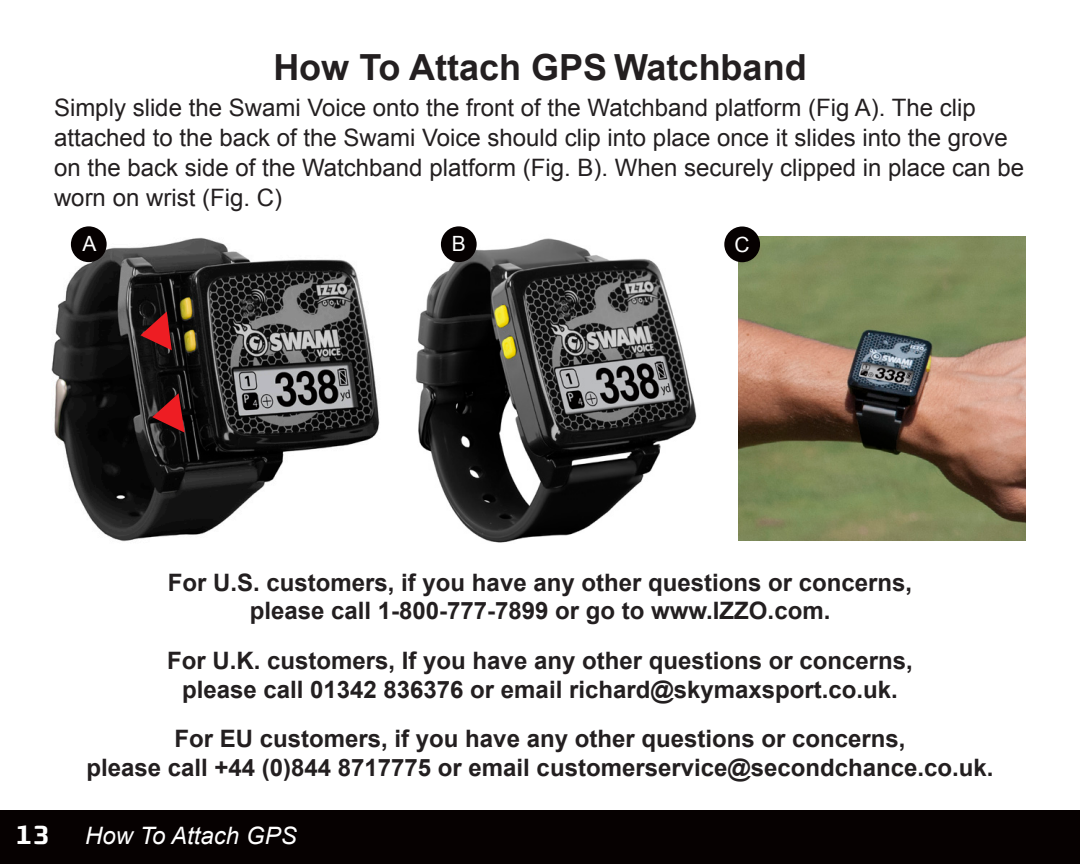
<style>
.page{position:relative;width:1080px;height:864px;background:#fff}
.page>*{position:absolute;margin:0;border:0;box-sizing:border-box;transform-origin:0 0}
.t1{font:700 36px "Arial";color:#231f20}
.t2{font:700 30px "Morgan Sn Caps";color:#fff}
.t3{font:700 24px "Arial";color:#231f20}
.t4{font:24px/30px "Arial";color:#231f20}
.t5{font:italic 24px "Arial";color:#fff}
.t6{font:21px "Arial";color:#fff}
</style>
<div class="page">
<div style="left:0;top:810px;width:1080px;height:54px;background:#060101"></div>
<img style="left:51px;top:226px;width:329px;height:316px">
<img style="left:415px;top:226px;width:282px;height:317px">
<img style="left:739px;top:236px;width:287px;height:305px">
<div style="left:71px;top:226px;width:36px;height:36px;background:#060101;border-radius:50%"></div>
<div style="left:441px;top:226px;width:36px;height:36px;background:#060101;border-radius:50%"></div>
<div style="left:724px;top:226px;width:36px;height:36px;background:#060101;border-radius:50%"></div>
<svg style="left:140px;top:312px;width:32px;height:38px"></svg>
<svg style="left:152px;top:393px;width:33px;height:40px"></svg>
<p class="t1" style="left:273px;top:44px;width:535px">How To Attach GPS Watchband</p>
<p class="t4" style="left:54px;top:93px;width:923px">Simply slide the Swami Voice onto the front of the Watchband platform (Fig A). The clip</p>
<p class="t4" style="left:54px;top:123px;width:972px">attached to the back of the Swami Voice should clip into place once it slides into the grove on the back side of the Watchband platform (Fig. B). When securely clipped in place can be worn on wrist (Fig. C)</p>
<p class="t6" style="left:82px;top:230px;width:16px">A</p>
<p class="t6" style="left:452px;top:230px;width:16px">B</p>
<p class="t6" style="left:735px;top:231px;width:17px">C</p>
<p class="t3" style="left:168px;top:566px;width:746px">For U.S. customers, if you have any other questions or concerns,</p>
<p class="t3" style="left:250px;top:595px;width:582px">please call 1-800-777-7899 or go to www.IZZO.com.</p>
<p class="t3" style="left:167px;top:645px;width:747px">For U.K. customers, If you have any other questions or concerns,</p>
<p class="t3" style="left:182px;top:674px;width:717px">please call 01342 836376 or email richard@skymaxsport.co.uk.</p>
<p class="t2" style="left:15px;top:819px;width:36px">13</p>
<p class="t3" style="left:175px;top:723px;width:732px">For EU customers, if you have any other questions or concerns,</p>
<p class="t3" style="left:86px;top:752px;width:909px">please call +44 (0)844 8717775 or email customerservice@secondchance.co.uk.</p>
<p class="t5" style="left:85px;top:821px;width:213px">How To Attach GPS</p>
</div>
